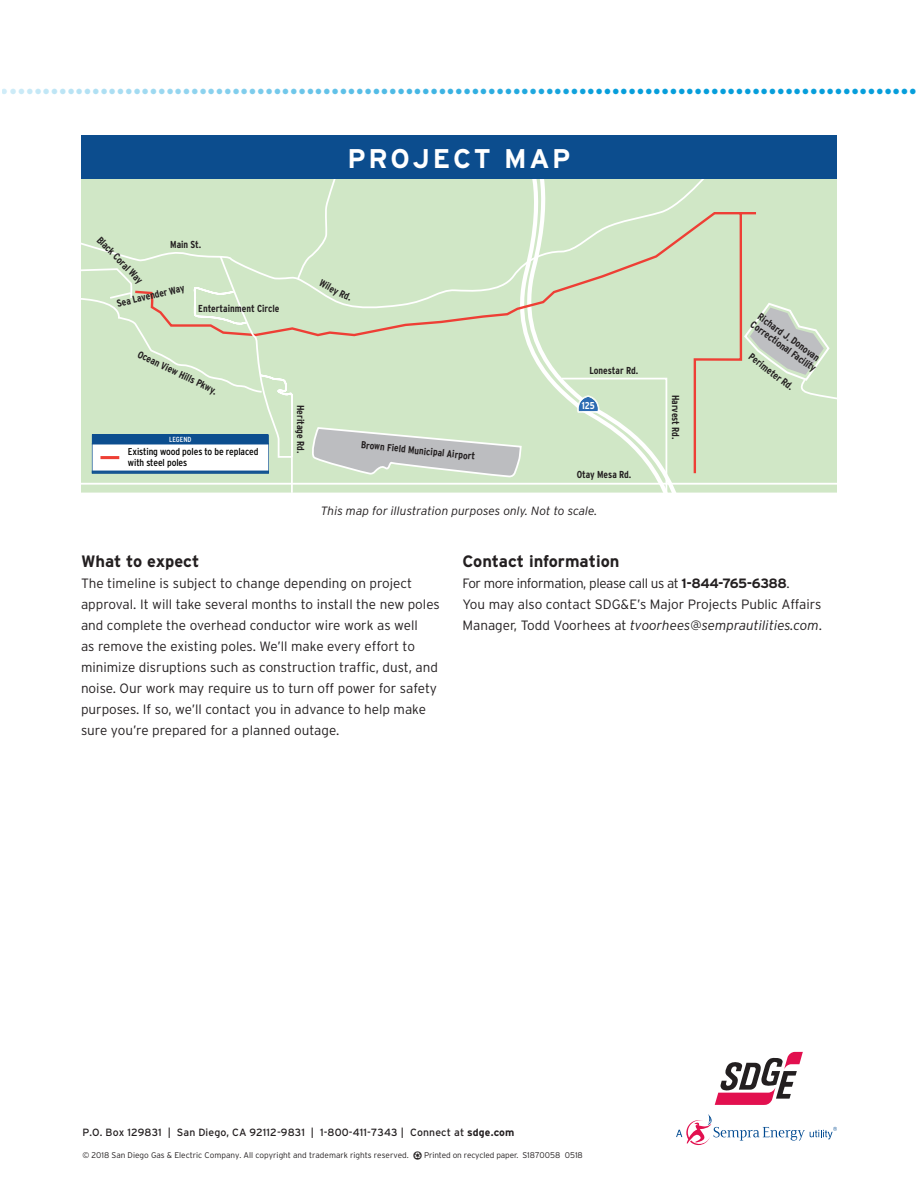
<style>
.page{position:relative;width:918px;height:1188px;background:#fff}
.page>*{position:absolute;margin:0;border:0;box-sizing:border-box;transform-origin:0 0}
.t1{font:700 27px "Interstate";letter-spacing:.1em;color:#fff}
.t2{font:21px "Minion Pro";color:#069edb}
.Subhead{font:700 16.5px "Interstate";color:#231f20}
.text{font:300 13.5px/21px "Interstate";color:#231f20}
.t3{font:italic 300 12px "Interstate";color:#231f20}
.t4{font:10.5px "Interstate";letter-spacing:.01em;color:#231f20}
.t5{font:700 condensed 10.05px/10.5px "Interstate";color:#231f20}
.t6{font:700 condensed 10.05px "Interstate";color:#fff}
.t7{font:condensed 9.9px/10.5px "Interstate";letter-spacing:-.01em;color:#050504;scale:1.06 1}
.t8{font:300 8.25px "Interstate";color:#231f20}
.t9{font:condensed 7.35px "Interstate";color:#fff;scale:1.06 1}
.s1{font-weight:700}
.s2{font-style:italic}
.s3{font-family:"Recycle";font-weight:400}
</style>
<div class="page">
<div style="left:725px;top:179px;width:112px;height:314px;background:#d0e7c6"></div>
<div style="left:81px;top:179px;width:644px;height:314px;background:#d0e7c6"></div>
<svg style="left:311px;top:459px;width:212px;height:20px;background:#cbd6c8"></svg>
<svg style="left:192px;top:287px;width:645px;height:172px;background:#d0e2c5"></svg>
<hr style="left:81px;top:483px;width:756px;height:2px;background:#fff">
<svg style="left:92px;top:434px;width:177px;height:40px"></svg>
<div style="left:92px;top:471px;width:177px;height:2px;background:#0c4e8f;border:1px solid #0c4e8f"></div>
<hr style="left:100px;top:456px;width:19px;height:3px;background:#ee3f35">
<svg style="left:81px;top:269px;width:182px;height:125px;background:#d2e5c6"></svg>
<svg style="left:741px;top:212px;width:15px;height:2px"></svg>
<svg style="left:715px;top:1052px;width:88px;height:53px"></svg>
<svg style="left:676px;top:1114px;width:161px;height:31px"></svg>
<div style="left:81px;top:135px;width:756px;height:44px;background:#0c4d8e"></div>
<svg style="left:319px;top:279px;width:31px;height:22px"></svg>
<svg style="left:297px;top:446px;width:8px;height:7px"></svg>
<h2 class="t2" style="left:1px;top:75px;width:918px">•••••••••••••••••••••••••••••••••••••••••••••••••••••••••••••••••••••••••••••••••••••••••••••••••••••••••••••••</h2>
<p class="t1" style="left:347px;top:143px;width:225px">PROJECT MAP</p>
<p class="t5" style="left:102px;top:235px;width:62px;rotate:45deg">Black Coral Way</p>
<p class="t5" style="left:170px;top:239px;width:33px">Main St.</p>
<p class="t5" style="left:116px;top:299px;width:71px;rotate:-14deg">Sea Lavender Way</p>
<p class="t5" style="left:198px;top:303px;width:83px">Entertainment Circle</p>
<p class="t5" style="left:141px;top:349px;width:89px;rotate:26deg">Ocean View Hills Pkwy.</p>
<p class="t9" style="left:169px;top:435px;width:22px">LEGEND</p>
<p class="t7" style="left:128px;top:447px;width:125px">Existing wood poles to be replaced with steel poles</p>
<p class="t5" style="left:306px;top:405px;width:18px;rotate:91deg">Heri</p>
<p class="t5" style="left:306px;top:421px;width:26px;rotate:90deg">tage R</p>
<p class="t5" style="left:589px;top:365px;width:50px">Lonestar Rd.</p>
<p class="t5" style="left:362px;top:439px;width:116px;rotate:6deg">Brown Field Municipal Airport</p>
<p class="t6" style="left:582px;top:400px;width:15px">125</p>
<p class="t5" style="left:577px;top:469px;width:56px">Otay Mesa Rd.</p>
<p class="t3" style="left:321px;top:504px;width:278px">This map for illustration purposes only. Not to scale.</p>
<p class="t5" style="left:681px;top:395px;width:46px;rotate:90deg">Harvest Rd.</p>
<p class="t5" style="left:761px;top:310px;width:80px;rotate:36deg">Richard J. Donovan<br>Correctional Facility</p>
<p class="t5" style="left:753px;top:351px;width:55px;rotate:38deg">Perimeter Rd.</p>
<p class="Subhead" style="left:81px;top:552px;width:120px">What to expect</p>
<p class="text" style="left:81px;top:573px;width:360px">The timeline is subject to change depending on project approval. It will take several months to install the new poles and complete the overhead conductor wire work as well<br>as remove the existing poles. We’ll make every effort to minimize disruptions such as construction traffic, dust, and noise. Our work may require us to turn off power for safety purposes. If so, we’ll contact you in advance to help make sure you’re prepared for a planned outage.</p>
<p class="Subhead" style="left:462px;top:552px;width:159px">Contact information</p>
<p class="text" style="left:462px;top:573px;width:361px">For more information, please call us at <span class="s1">1-844-765-6388</span>.<br>You may also contact SDG&amp;E’s Major Projects Public Affairs<br>Manager, Todd Voorhees at <span class="s2">tvoorhees@semprautilities.com</span>.</p>
<p class="t4" style="left:82px;top:1127px;width:433px">P.O. Box 129831 | San Diego, CA 92112-9831 | 1-800-411-7343 | Connect at <span class="s1">sdge.com</span></p>
<p class="t8" style="left:82px;top:1151px;width:502px">© 2018 San Diego Gas &amp; Electric Company. All copyright and trademark rights reserved. <span class="s3">E</span> Printed on recycled paper. S1870058 0518</p>
</div>
